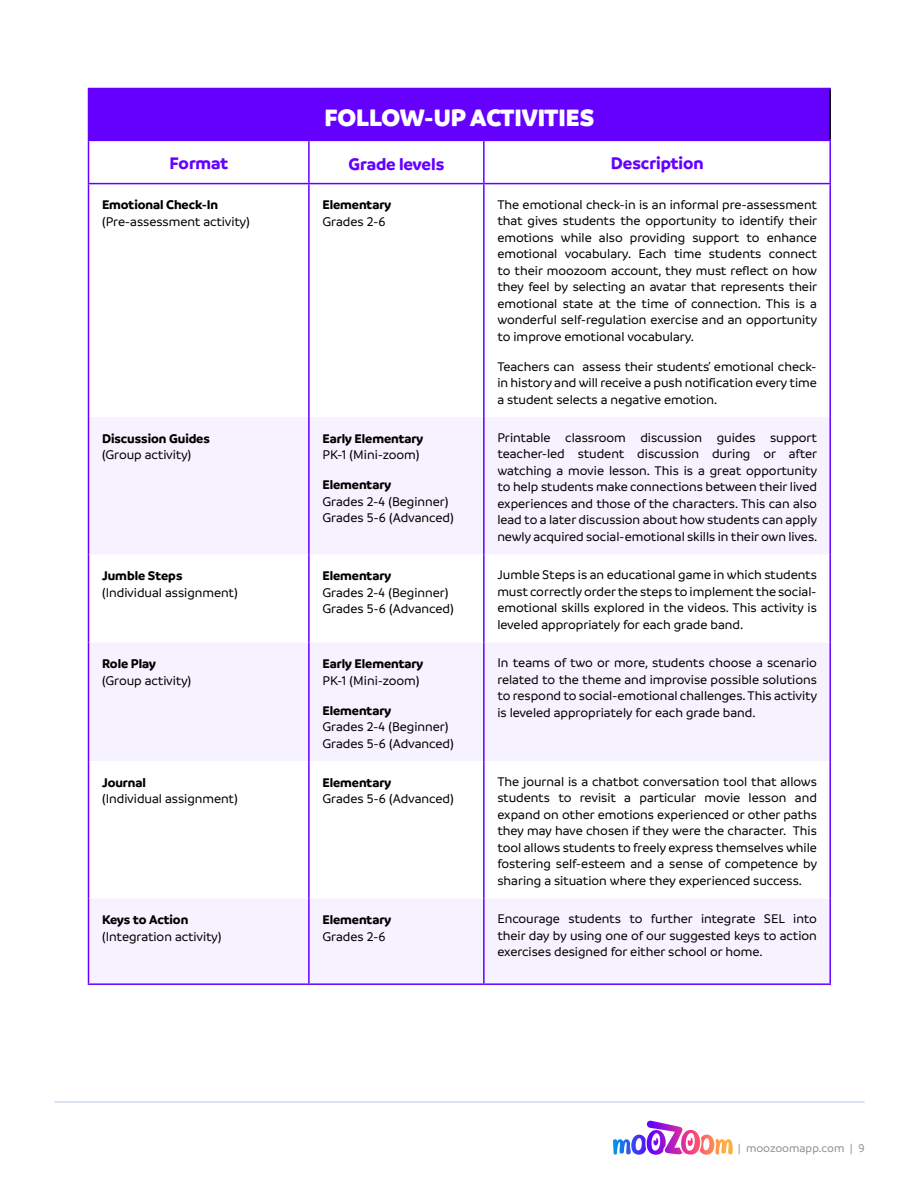
<style>
.page{position:relative;width:918px;height:1188px;background:#fff}
.page>*{position:absolute;margin:0;border:0;box-sizing:border-box;transform-origin:0 0}
.t1{font:900 25.5px "Branding";color:#fff}
.t2{font:700 18px "Branding";letter-spacing:-.005em;color:#6500ff}
.t3{font:500 13.5px/16.5px "Branding";letter-spacing:-.005em;color:#000;text-align:justify}
.t4{font:700 13.5px "Branding";color:#000}
.t5{font:500 12px "Branding";letter-spacing:-.005em;color:#8d9094}
</style>
<div class="page">
<img style="left:613px;top:1121px;width:120px;height:34px">
<hr style="left:55px;top:1101px;width:810px;height:2px;background:#d1d9ef">
<div style="left:88px;top:88px;width:742px;height:52px;background:#6500ff"></div>
<svg style="left:89px;top:417px;width:740px;height:566px;fill:#f7f2ff"></svg>
<hr style="left:88px;top:141px;width:1px;height:42px;background:#6500ff">
<hr style="left:308px;top:141px;width:2px;height:42px;background:#6500ff">
<hr style="left:483px;top:141px;width:2px;height:42px;background:#6500ff">
<hr style="left:829px;top:141px;width:2px;height:42px;background:#6500ff">
<hr style="left:88px;top:184px;width:1px;height:233px;background:#6500ff">
<hr style="left:308px;top:184px;width:2px;height:233px;background:#6500ff">
<hr style="left:483px;top:184px;width:2px;height:233px;background:#6500ff">
<hr style="left:829px;top:184px;width:2px;height:233px;background:#6500ff">
<hr style="left:88px;top:417px;width:1px;height:137px;background:#6500ff">
<hr style="left:308px;top:417px;width:2px;height:137px;background:#6500ff">
<hr style="left:483px;top:417px;width:2px;height:137px;background:#6500ff">
<hr style="left:829px;top:417px;width:2px;height:137px;background:#6500ff">
<hr style="left:88px;top:554px;width:1px;height:88px;background:#6500ff">
<hr style="left:308px;top:554px;width:2px;height:88px;background:#6500ff">
<hr style="left:483px;top:554px;width:2px;height:88px;background:#6500ff">
<hr style="left:829px;top:554px;width:2px;height:88px;background:#6500ff">
<hr style="left:88px;top:642px;width:1px;height:119px;background:#6500ff">
<hr style="left:308px;top:642px;width:2px;height:119px;background:#6500ff">
<hr style="left:483px;top:642px;width:2px;height:119px;background:#6500ff">
<hr style="left:829px;top:642px;width:2px;height:119px;background:#6500ff">
<hr style="left:88px;top:761px;width:1px;height:138px;background:#6500ff">
<hr style="left:308px;top:761px;width:2px;height:138px;background:#6500ff">
<hr style="left:483px;top:761px;width:2px;height:138px;background:#6500ff">
<hr style="left:829px;top:761px;width:2px;height:138px;background:#6500ff">
<hr style="left:88px;top:899px;width:1px;height:84px;background:#6500ff">
<hr style="left:308px;top:899px;width:2px;height:84px;background:#6500ff">
<hr style="left:483px;top:899px;width:2px;height:84px;background:#6500ff">
<hr style="left:829px;top:899px;width:2px;height:84px;background:#6500ff">
<hr style="left:88px;top:183px;width:221px;height:1px;background:#6500ff">
<hr style="left:309px;top:183px;width:175px;height:1px;background:#6500ff">
<hr style="left:484px;top:183px;width:347px;height:1px;background:#6500ff">
<hr style="left:88px;top:140px;width:221px;height:1px;background:#6500ff">
<hr style="left:309px;top:140px;width:175px;height:1px;background:#6500ff">
<hr style="left:484px;top:140px;width:347px;height:1px;background:#6500ff">
<hr style="left:484px;top:88px;width:347px;height:1px;background:#6500ff">
<hr style="left:829px;top:89px;width:2px;height:51px;background:#000">
<hr style="left:88px;top:983px;width:221px;height:2px;background:#6500ff">
<hr style="left:309px;top:983px;width:175px;height:2px;background:#6500ff">
<hr style="left:484px;top:983px;width:347px;height:2px;background:#6500ff">
<h1 class="t1" style="left:324px;top:103px;width:271px">FOLLOW-UP ACTIVITIES</h1>
<h2 class="t2" style="left:170px;top:153px;width:60px">Format</h2>
<h2 class="t2" style="left:349px;top:154px;width:97px">Grade levels</h2>
<h2 class="t2" style="left:611px;top:153px;width:94px">Description</h2>
<p class="t4" style="left:102px;top:197px;width:118px">Emotional Check-In</p>
<p class="t3" style="left:102px;top:213px;width:149px">(Pre-assessment activity)</p>
<p class="t3" style="left:497px;top:196px;width:322px">The emotional check-in is an informal pre-assessment that gives students the opportunity to identify their emotions while also providing support to enhance emotional vocabulary. Each time students connect to their moozoom account, they must reflect on how they feel by selecting an avatar that represents their emotional state at the time of connection. This is a wonderful self-regulation exercise and an opportunity to improve emotional vocabulary.</p>
<p class="t3" style="left:497px;top:358px;width:321px">Teachers can assess their students’ emotional check&shy;in history and will receive a push notification every time a student selects a negative emotion.</p>
<p class="t4" style="left:322px;top:197px;width:70px">Elementary</p>
<p class="t3" style="left:322px;top:213px;width:65px">Grades 2-6</p>
<p class="t4" style="left:102px;top:431px;width:109px">Discussion Guides</p>
<p class="t3" style="left:102px;top:447px;width:91px">(Group activity)</p>
<p class="t4" style="left:322px;top:431px;width:103px">Early Elementary</p>
<p class="t3" style="left:322px;top:447px;width:98px">PK-1 (Mini-zoom)</p>
<p class="t4" style="left:322px;top:477px;width:70px">Elementary</p>
<p class="t3" style="left:322px;top:493px;width:133px">Grades 2-4 (Beginner)<br>Grades 5-6 (Advanced)</p>
<p class="t3" style="left:497px;top:429px;width:322px">Printable classroom discussion guides support teacher-led student discussion during or after watching a movie lesson. This is a great opportunity to help students make connections between their lived experiences and those of the characters. This can also lead to a later discussion about how students can apply newly acquired social-emotional skills in their own lives.</p>
<p class="t4" style="left:102px;top:568px;width:82px">Jumble Steps</p>
<p class="t3" style="left:102px;top:584px;width:137px">(Individual assignment)</p>
<p class="t4" style="left:322px;top:568px;width:70px">Elementary</p>
<p class="t3" style="left:322px;top:584px;width:133px">Grades 2-4 (Beginner)<br>Grades 5-6 (Advanced)</p>
<p class="t3" style="left:497px;top:567px;width:321px">Jumble Steps is an educational game in which students must correctly order the steps to implement the social&shy;emotional skills explored in the videos. This activity is leveled appropriately for each grade band.</p>
<p class="t4" style="left:102px;top:656px;width:55px">Role Play</p>
<p class="t3" style="left:102px;top:672px;width:91px">(Group activity)</p>
<p class="t4" style="left:322px;top:656px;width:103px">Early Elementary</p>
<p class="t3" style="left:322px;top:672px;width:98px">PK-1 (Mini-zoom)</p>
<p class="t4" style="left:322px;top:702px;width:70px">Elementary</p>
<p class="t3" style="left:322px;top:718px;width:133px">Grades 2-4 (Beginner)<br>Grades 5-6 (Advanced)</p>
<p class="t3" style="left:497px;top:655px;width:321px">In teams of two or more, students choose a scenario related to the theme and improvise possible solutions to respond to social-emotional challenges. This activity is leveled appropriately for each grade band.</p>
<p class="t4" style="left:102px;top:774px;width:46px">Journal</p>
<p class="t3" style="left:102px;top:791px;width:137px">(Individual assignment)</p>
<p class="t4" style="left:322px;top:774px;width:70px">Elementary</p>
<p class="t3" style="left:322px;top:791px;width:133px">Grades 5-6 (Advanced)</p>
<p class="t3" style="left:497px;top:773px;width:321px">The journal is a chatbot conversation tool that allows students to revisit a particular movie lesson and expand on other emotions experienced or other paths they may have chosen if they were the character. This tool allows students to freely express themselves while fostering self-esteem and a sense of competence by sharing a situation where they experienced success.</p>
<p class="t4" style="left:102px;top:912px;width:88px">Keys to Action</p>
<p class="t3" style="left:102px;top:928px;width:121px">(Integration activity)</p>
<p class="t4" style="left:322px;top:912px;width:70px">Elementary</p>
<p class="t3" style="left:322px;top:928px;width:65px">Grades 2-6</p>
<p class="t3" style="left:497px;top:911px;width:321px">Encourage students to further integrate SEL into their day by using one of our suggested keys to action exercises designed for either school or home.</p>
<p class="t5" style="left:738px;top:1142px;width:129px">| moozoomapp.com | 9</p>
</div>
